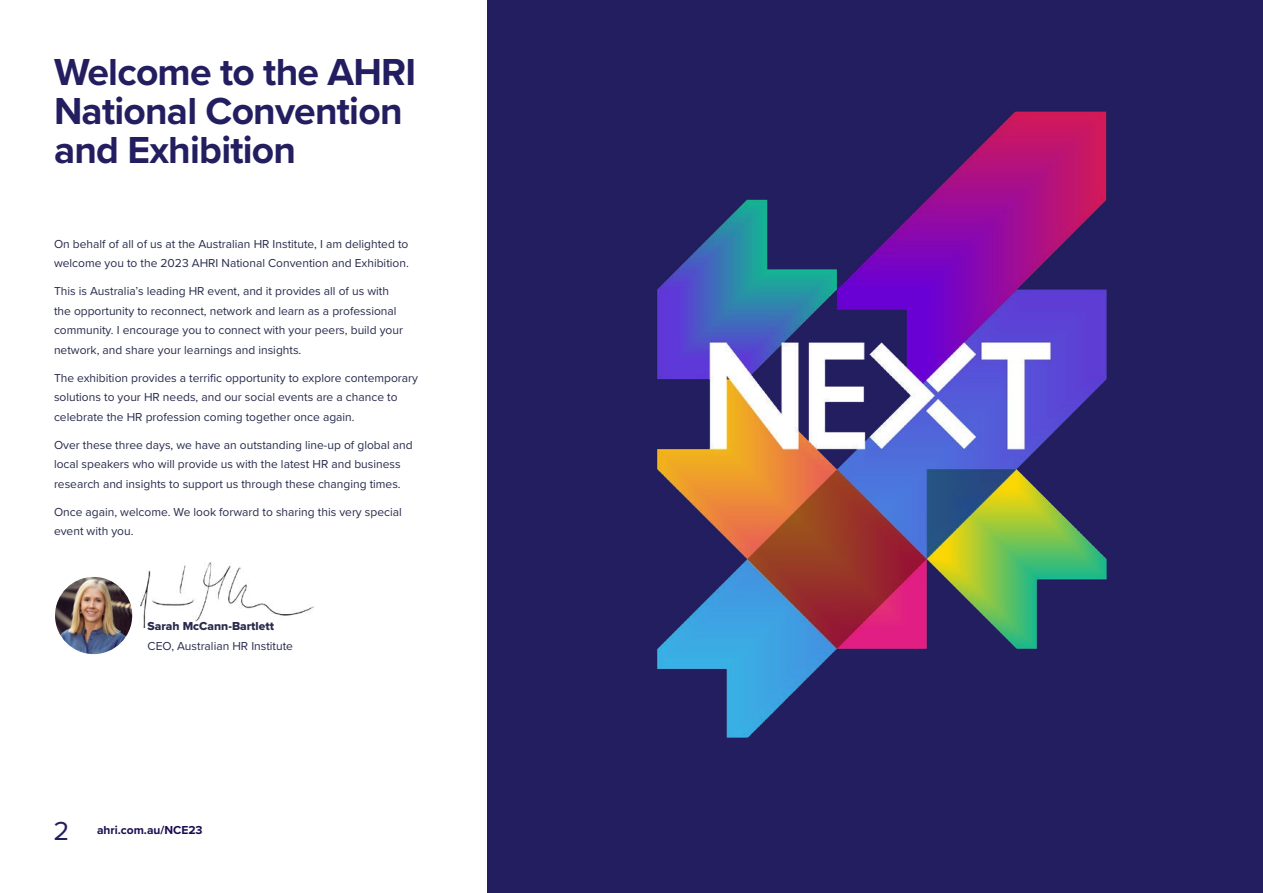
<style>
.page{position:relative;width:1263px;height:893px;background:#fff}
.page>*{position:absolute;margin:0;border:0;box-sizing:border-box;transform-origin:0 0}
.t1{font:700 39px/39px "Proxima Nova";letter-spacing:-.02em;color:#231e60}
.t2{font:27px "Proxima Nova";color:#231e60}
.t3{font:12px/19.5px "Proxima Nova";color:#282b4c}
.t4{font:12px "Proxima Nova Extrabld";color:#282b4c}
.t5{font:700 12px "Proxima Nova";color:#1b0b50}
</style>
<div class="page">
<div style="left:488px;top:0;width:775px;height:893px;background:#231e60"></div>
<img style="left:140px;top:563px;width:173px;height:64px">
<img style="left:55px;top:577px;width:77px;height:77px;border-radius:39px">
<img style="left:657px;top:112px;width:450px;height:626px">
<h1 class="t1" style="left:54px;top:54px;width:364px">Welcome to the AHRI<br>National Convention and Exhibition</h1>
<p class="t3" style="left:54px;top:235px;width:356px">On behalf of all of us at the Australian HR Institute, I am delighted to welcome you to the 2023 AHRI National Convention and Exhibition.</p>
<p class="t3" style="left:54px;top:282px;width:350px">This is Australia’s leading HR event, and it provides all of us with the opportunity to reconnect, network and learn as a professional community. I encourage you to connect with your peers, build your network, and share your learnings and insights.</p>
<p class="t3" style="left:54px;top:369px;width:365px">The exhibition provides a terrific opportunity to explore contemporary solutions to your HR needs, and our social events are a chance to celebrate the HR profession coming together once again.</p>
<p class="t3" style="left:54px;top:436px;width:360px">Over these three days, we have an outstanding line-up of global and local speakers who will provide us with the latest HR and business research and insights to support us through these changing times.</p>
<p class="t3" style="left:54px;top:503px;width:349px">Once again, welcome. We look forward to sharing this very special event with you.</p>
<p class="t4" style="left:148px;top:621px;width:128px">Sarah McCann-Bartlett</p>
<p class="t3" style="left:148px;top:637px;width:147px">CEO, Australian HR Institute</p>
<h2 class="t2" style="left:54px;top:819px;width:17px">2</h2>
<p class="t5" style="left:97px;top:824px;width:107px">ahri.com.au/NCE23</p>
</div>
